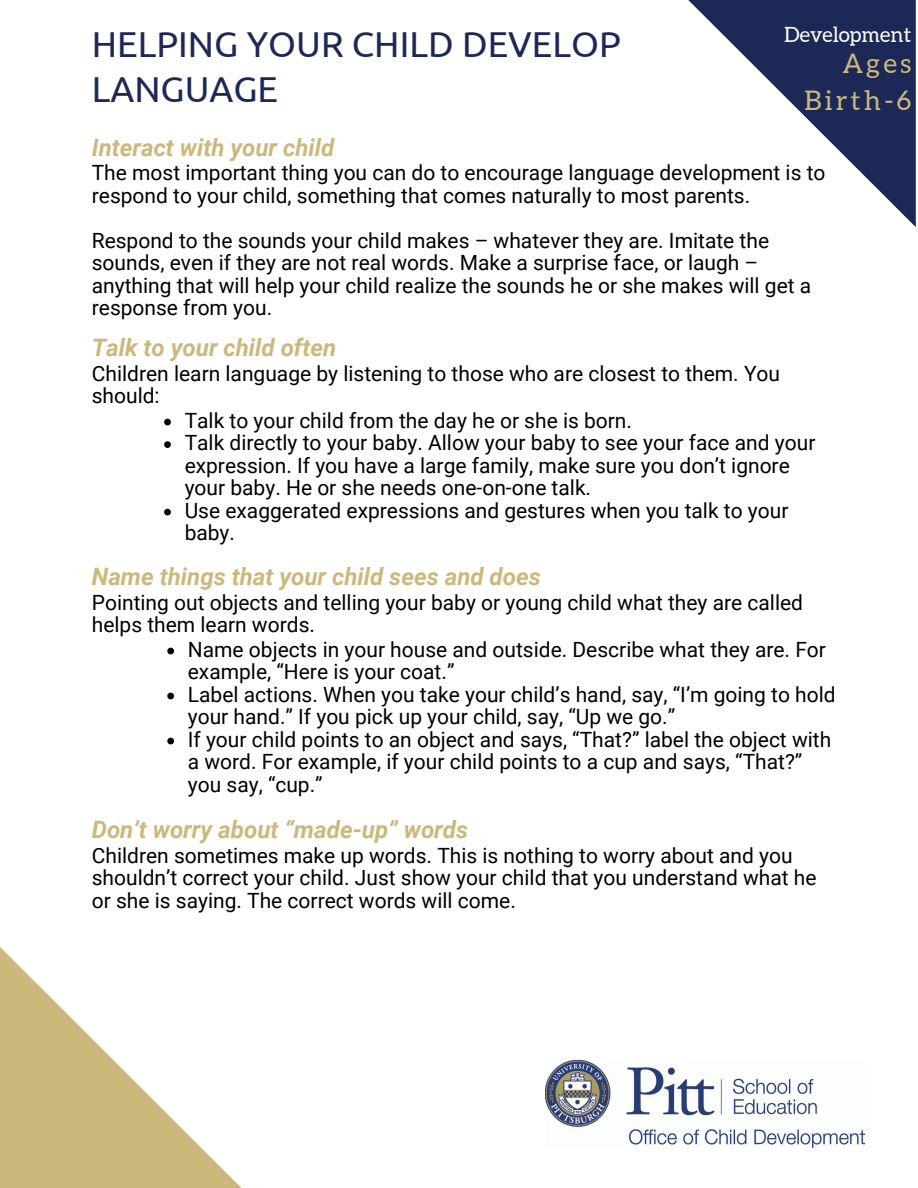
<style>
.page{position:relative;width:918px;height:1188px;background:#fff}
.page>*{position:absolute;margin:0;border:0;box-sizing:border-box;transform-origin:0 0}
.t1{font:36px/45px "Ubuntu";color:#1c2957}
.t2{font:27px/37.2px "Aleo";letter-spacing:.125em;color:#cdb87c;text-align:right}
.t3{font:italic 700 24px "Roboto";color:#cdb87c}
.t4{font:21px/22.5px "Roboto";color:#000}
.t5{font:21px "Aleo";color:#fff}
</style>
<div class="page">
<svg style="left:0;top:947px;width:242px;height:241px"></svg>
<svg style="left:688px;top:0;width:228px;height:227px"></svg>
<img style="left:545px;top:1060px;width:320px;height:87px">
<svg style="left:164px;top:419px;width:7px;height:6px"></svg>
<svg style="left:164px;top:441px;width:7px;height:7px"></svg>
<svg style="left:164px;top:509px;width:7px;height:6px"></svg>
<svg style="left:167px;top:648px;width:7px;height:6px"></svg>
<svg style="left:167px;top:693px;width:7px;height:6px"></svg>
<svg style="left:167px;top:738px;width:7px;height:6px"></svg>
<p class="t5" style="left:784px;top:22px;width:129px">Development</p>
<h1 class="t1" style="left:92px;top:21px;width:531px">HELPING YOUR CHILD DEVELOP<br>LANGUAGE</h1>
<p class="t3" style="left:92px;top:134px;width:244px">Interact with your child</p>
<p class="t4" style="left:92px;top:162px;width:735px">The most important thing you can do to encourage language development is to respond to your child, something that comes naturally to most parents.</p>
<p class="t4" style="left:92px;top:229px;width:721px">Respond to the sounds your child makes – whatever they are. Imitate the sounds, even if they are not real words. Make a surprise face, or laugh – anything that will help your child realize the sounds he or she makes will get a response from you.</p>
<p class="t3" style="left:92px;top:334px;width:246px">Talk to your child often</p>
<p class="t4" style="left:92px;top:362px;width:690px">Children learn language by listening to those who are closest to them. You should:</p>
<p class="t2" style="left:804px;top:45px;width:108px">Ages<br>Birth-6</p>
<p class="t4" style="left:185px;top:409px;width:632px">Talk to your child from the day he or she is born.<br>Talk directly to your baby. Allow your baby to see your face and your expression. If you have a large family, make sure you don’t ignore your baby. He or she needs one-on-one talk.<br>Use exaggerated expressions and gestures when you talk to your baby.</p>
<p class="t3" style="left:92px;top:563px;width:451px">Name things that your child sees and does</p>
<p class="t4" style="left:92px;top:591px;width:713px">Pointing out objects and telling your baby or young child what they are called helps them learn words.</p>
<p class="t4" style="left:188px;top:638px;width:649px">Name objects in your house and outside. Describe what they are. For example, “Here is your coat.”<br>Label actions. When you take your child’s hand, say, “I’m going to hold your hand.” If you pick up your child, say, “Up we go.”<br>If your child points to an object and says, “That?” label the object with a word. For example, if your child points to a cup and says, “That?” you say, “cup.”</p>
<p class="t3" style="left:92px;top:816px;width:378px">Don’t worry about “made-up” words</p>
<p class="t4" style="left:92px;top:844px;width:726px">Children sometimes make up words. This is nothing to worry about and you shouldn’t correct your child. Just show your child that you understand what he or she is saying. The correct words will come.</p>
</div>
